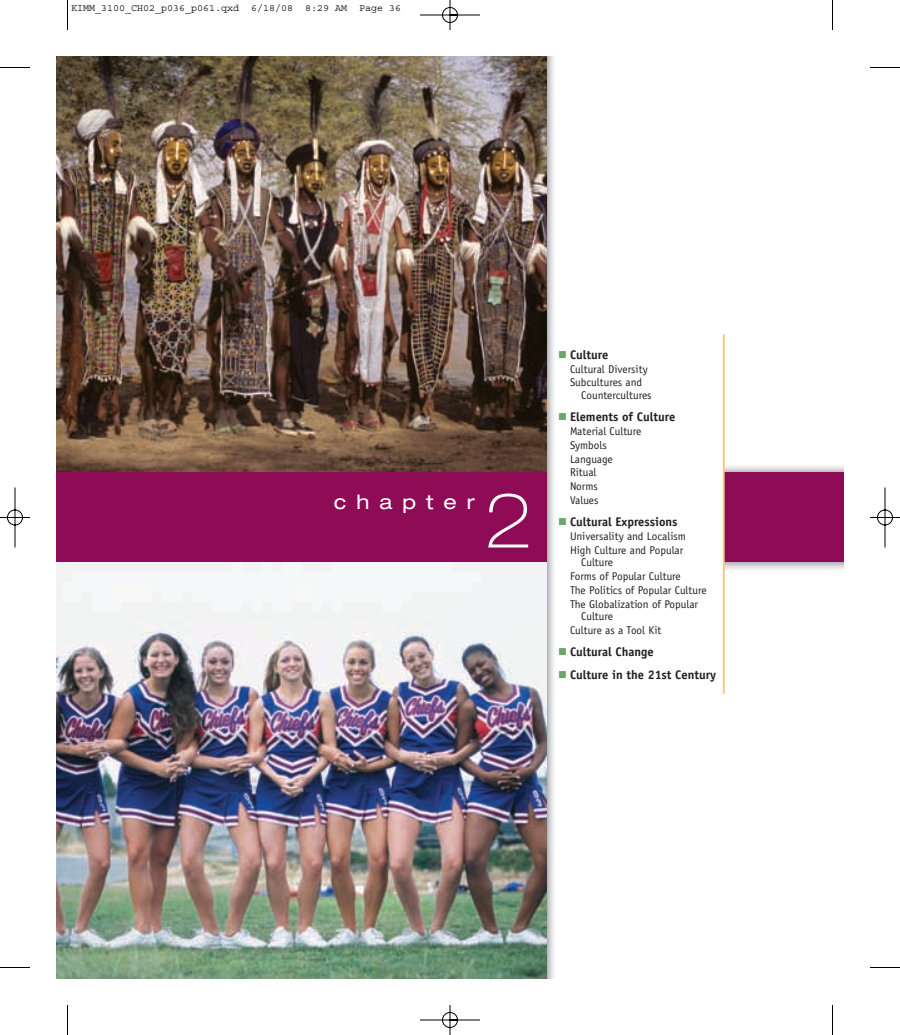
<style>
.page{position:relative;width:900px;height:1035px;background:#fff}
.page>*{position:absolute;margin:0;border:0;box-sizing:border-box;transform-origin:0 0}
.t1{font:100 expanded 75px "Helvetica Neue";color:#fff}
.t2{font:expanded 20px "Helvetica Neue";letter-spacing:.5em;color:#fff}
.t3{font:700 12.5px "Officina Sans";color:#231f20}
.t4{font:11.25px/13.8px "Officina Sans";color:#231f20}
.t5{font:10px "Courier";color:#000}
.s1{color:#6da66c}
</style>
<div class="page">
<img style="left:0;top:0;width:900px;height:1035px">
<p class="t5" style="left:71px;top:5px;width:332px">KIMM_3100_CH02_p036_p061.qxd 6/18/08 8:29 AM Page 36</p>
<h2 class="t2" style="left:334px;top:494px;width:143px">chapter</h2>
<h1 class="t1" style="left:484px;top:494px;width:50px">2</h1>
<p class="t3" style="left:559px;top:350px;width:51px"><span class="s1">■</span> Culture</p>
<p class="t4" style="left:570px;top:363px;width:79px">Cultural Diversity<br>Subcultures and</p>
<p class="t4" style="left:581px;top:389px;width:72px">Countercultures</p>
<p class="t3" style="left:559px;top:412px;width:118px"><span class="s1">■</span> Elements of Culture</p>
<p class="t4" style="left:570px;top:425px;width:73px">Material Culture<br>Symbols<br>Language<br>Ritual<br>Norms<br>Values</p>
<p class="t3" style="left:559px;top:517px;width:120px"><span class="s1">■</span> Cultural Expressions</p>
<p class="t4" style="left:570px;top:530px;width:118px">Universality and Localism<br>High Culture and Popular</p>
<p class="t4" style="left:570px;top:557px;width:138px;text-indent:11px">Culture<br>Forms of Popular Culture<br>The Politics of Popular Culture<br>The Globalization of Popular</p>
<p class="t4" style="left:570px;top:610px;width:93px;text-indent:11px">Culture<br>Culture as a Tool Kit</p>
<p class="t3" style="left:559px;top:647px;width:97px"><span class="s1">■</span> Cultural Change</p>
<p class="t3" style="left:559px;top:670px;width:159px"><span class="s1">■</span> Culture in the 21st Century</p>
</div>
